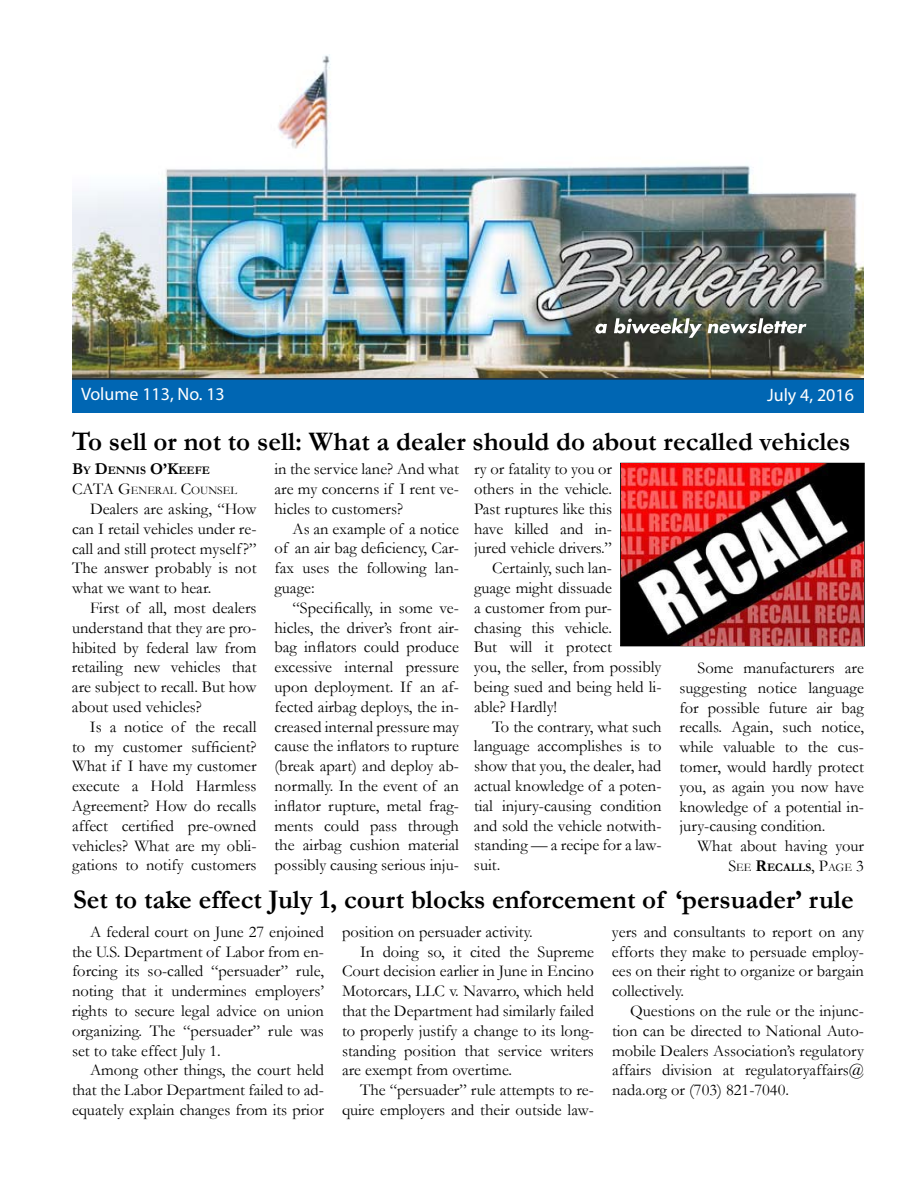
<style>
.page{position:relative;width:918px;height:1188px;background:#fff}
.page>*{position:absolute;margin:0;border:0;box-sizing:border-box;transform-origin:0 0}
.t1{font:700 27px "Garamond";color:#000}
.t2{font:18px "Myriad Pro";color:#fff}
.t3{font:16.5px/19.8px "Garamond";color:#000;text-align:justify}
.t4{font:11.55px/19.8px "Garamond";color:#000}
.t5{font:700 11.55px "Garamond";color:#000}
.s1{font-weight:700;font-size:16.5px}
.s2{font-weight:700}
.s3{font-size:16.5px}
.s4{font-weight:400;font-size:16.5px}
.s5{font-weight:400}
</style>
<div class="page">
<img style="left:72px;top:54px;width:792px;height:324px">
<div style="left:72px;top:379px;width:792px;height:34px;background:#0066b3"></div>
<hr style="left:72px;top:378px;width:792px;height:2px;background:#292a2c">
<svg style="left:595px;top:324px;width:12px;height:10px"></svg>
<svg style="left:614px;top:318px;width:88px;height:20px"></svg>
<svg style="left:708px;top:318px;width:98px;height:16px"></svg>
<img style="left:621px;top:464px;width:243px;height:182px">
<p class="t2" style="left:81px;top:383px;width:145px">Volume 113, No. 13</p>
<p class="t2" style="left:767px;top:383px;width:88px">July 4, 2016</p>
<h1 class="t1" style="left:72px;top:423px;width:780px">To sell or not to sell: What a dealer should do about recalled vehicles</h1>
<p class="t4" style="left:72px;top:460px;width:167px"><span class="s1">B</span><span class="s2">y</span> <span class="s1">D</span><span class="s2">ennis</span> <span class="s1">O’K</span><span class="s2">eefe<br></span><span class="s3">CATA G</span>eneral <span class="s3">C</span>ounsel</p>
<p class="t3" style="left:274px;top:459px;width:186px">in the service lane? And what are my concerns if I rent ve&shy;hicles to customers?</p>
<p class="t3" style="left:274px;top:518px;width:186px;text-indent:18px">As an example of a notice of an air bag deficiency, Car&shy;fax uses the following lan&shy;guage:</p>
<p class="t3" style="left:274px;top:597px;width:186px;text-indent:18px">“Specifically, in some ve&shy;hicles, the driver’s front air&shy;bag inflators could produce excessive internal pressure upon deployment. If an af&shy;fected airbag deploys, the in&shy;creased internal pressure may cause the inflators to rupture (break apart) and deploy ab&shy;normally. In the event of an inflator rupture, metal frag&shy;ments could pass through the airbag cushion material possibly causing serious inju-</p>
<p class="t3" style="left:72px;top:499px;width:186px;text-indent:18px">Dealers are asking, “How can I retail vehicles under re&shy;call and still protect myself?” The answer probably is not what we want to hear.</p>
<p class="t3" style="left:72px;top:598px;width:186px;text-indent:18px">First of all, most dealers understand that they are pro&shy;hibited by federal law from retailing new vehicles that are subject to recall. But how about used vehicles?</p>
<p class="t3" style="left:72px;top:716px;width:186px;text-indent:18px">Is a notice of the recall to my customer sufficient?<br>What if I have my customer execute a Hold Harmless Agreement? How do recalls affect certified pre-owned vehicles? What are my obli&shy;gations to notify customers</p>
<p class="t3" style="left:474px;top:459px;width:140px">ry or fatality to you or</p>
<p class="t3" style="left:474px;top:479px;width:140px">others in the vehicle.</p>
<p class="t3" style="left:474px;top:498px;width:140px">Past ruptures like this</p>
<p class="t3" style="left:474px;top:518px;width:139px">have killed and in-</p>
<p class="t3" style="left:474px;top:538px;width:139px">jured vehicle drivers.”</p>
<p class="t3" style="left:492px;top:558px;width:122px">Certainly, such lan-</p>
<p class="t3" style="left:474px;top:578px;width:140px">guage might dissuade</p>
<p class="t3" style="left:474px;top:597px;width:140px">a customer from pur-</p>
<p class="t3" style="left:474px;top:617px;width:140px">chasing this vehicle.</p>
<p class="t3" style="left:474px;top:637px;width:140px">But will it protect</p>
<p class="t3" style="left:474px;top:657px;width:189px">you, the seller, from possibly</p>
<p class="t3" style="left:474px;top:677px;width:189px">being sued and being held li-</p>
<p class="t3" style="left:474px;top:696px;width:85px">able? Hardly!</p>
<p class="t3" style="left:492px;top:716px;width:171px">To the contrary, what such</p>
<p class="t3" style="left:474px;top:736px;width:189px">language accomplishes is to</p>
<p class="t3" style="left:474px;top:756px;width:189px">show that you, the dealer, had</p>
<p class="t3" style="left:474px;top:776px;width:189px">actual knowledge of a poten-</p>
<p class="t3" style="left:474px;top:795px;width:189px">tial injury-causing condition</p>
<p class="t3" style="left:474px;top:815px;width:189px">and sold the vehicle notwith-</p>
<p class="t3" style="left:474px;top:835px;width:189px">standing — a recipe for a law-</p>
<p class="t3" style="left:474px;top:855px;width:28px">suit.</p>
<p class="t3" style="left:679px;top:658px;width:186px;text-indent:18px">Some manufacturers are suggesting notice language for possible future air bag recalls. Again, such notice, while valuable to the cus&shy;tomer, would hardly protect you, as again you now have knowledge of a potential in&shy;jury-causing condition.</p>
<p class="t3" style="left:698px;top:836px;width:168px">What about having your</p>
<p class="t5" style="left:728px;top:859px;width:137px"><span class="s4">S</span><span class="s5">ee</span> <span class="s3">R</span>ecalls<span class="s4">, P</span><span class="s5">age</span> <span class="s4">3</span></p>
<h1 class="t1" style="left:73px;top:882px;width:782px">Set to take effect July 1, court blocks enforcement of ‘persuader’ rule</h1>
<p class="t3" style="left:72px;top:921px;width:254px;text-indent:18px">A federal court on June 27 enjoined the U.S. Department of Labor from en&shy;forcing its so-called “persuader” rule, noting that it undermines employers’ rights to secure legal advice on union organizing. The “persuader” rule was set to take effect July 1.</p>
<p class="t3" style="left:72px;top:1060px;width:254px;text-indent:18px">Among other things, the court held that the Labor Department failed to ad&shy;equately explain changes from its prior</p>
<p class="t3" style="left:342px;top:921px;width:192px">position on persuader activity.</p>
<p class="t3" style="left:360px;top:941px;width:236px">In doing so, it cited the Supreme</p>
<p class="t3" style="left:342px;top:961px;width:253px">Court decision earlier in June in Encino</p>
<p class="t3" style="left:342px;top:981px;width:254px">Motorcars, LLC v. Navarro, which held</p>
<p class="t3" style="left:342px;top:1000px;width:254px">that the Department had similarly failed</p>
<p class="t3" style="left:342px;top:1020px;width:253px">to properly justify a change to its long-</p>
<p class="t3" style="left:342px;top:1040px;width:254px">standing position that service writers</p>
<p class="t3" style="left:342px;top:1060px;width:172px">are exempt from overtime.</p>
<p class="t3" style="left:360px;top:1080px;width:236px">The “persuader” rule attempts to re-</p>
<p class="t3" style="left:342px;top:1099px;width:254px">quire employers and their outside law-</p>
<p class="t3" style="left:612px;top:921px;width:254px">yers and consultants to report on any efforts they make to persuade employ&shy;ees on their right to organize or bargain collectively.</p>
<p class="t3" style="left:612px;top:1000px;width:254px;text-indent:18px">Questions on the rule or the injunc&shy;tion can be directed to National Auto&shy;mobile Dealers Association’s regulatory affairs division at regulatoryaffairs@ nada.org or (703) 821-7040.</p>
</div>
